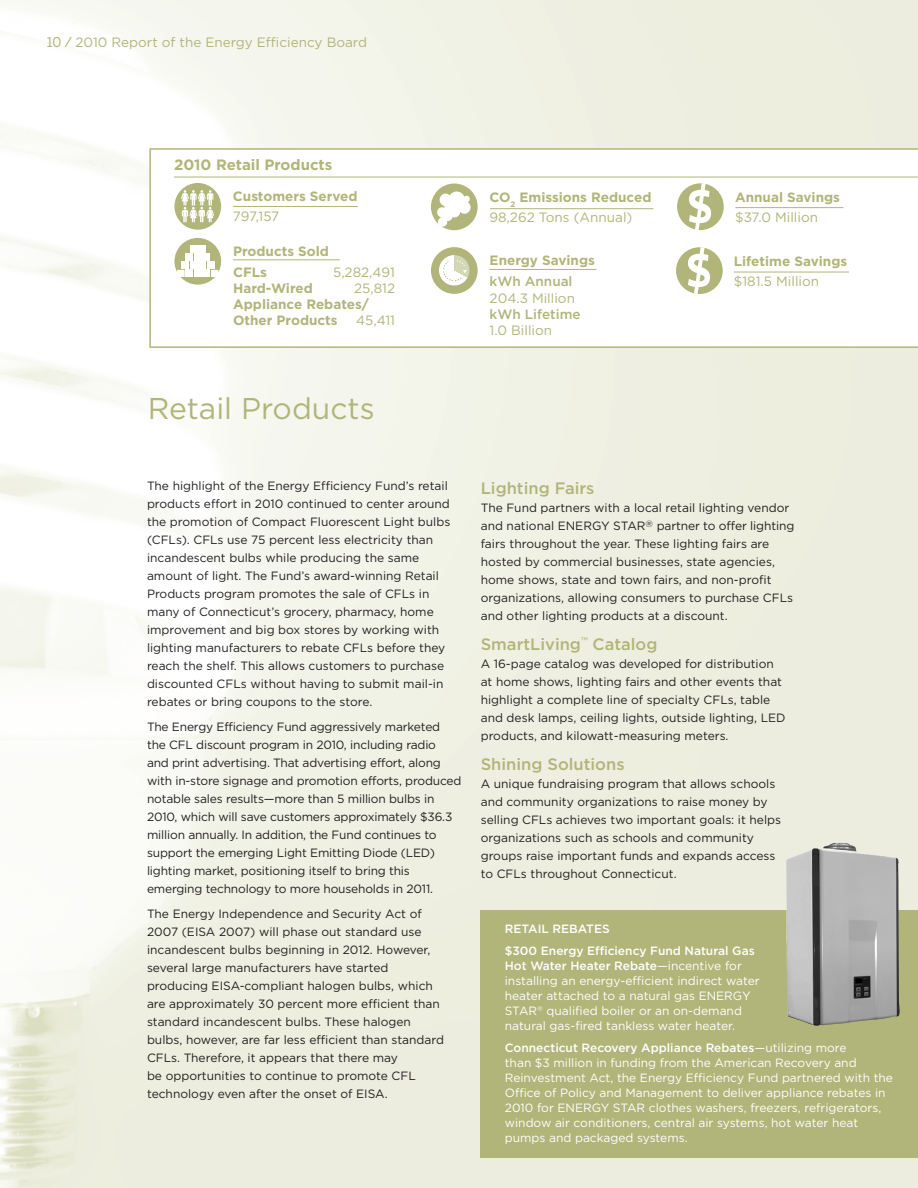
<style>
.page{position:relative;width:918px;height:1188px;background:#fff}
.page>*{position:absolute;margin:0;border:0;box-sizing:border-box;transform-origin:0 0}
.t1{font:30px "Gotham";color:#b1b579}
.t2{font:500 16.5px "Gotham";color:#b1b579}
.t3{font:700 15px "Gotham";color:#b1b579}
.t4{font:700 13.5px/21.3px "Gotham";color:#b1b579}
.t5{font:13.5px "Gotham";color:#b1b579}
.t6{font:500 13.5px "Gotham";color:#b1b579}
.t7{font:12px/18px "Gotham";color:#231f20}
.t8{font:12px/15px "Gotham";color:#fff}
.t9{font:500 12px/21.8px "Gotham";color:#fff}
.s1{font-family:"Benton Sans"}
.s2{font-weight:400}
.s3{font-weight:500}
</style>
<div class="page">
<svg style="left:149px;top:148px;width:769px;height:200px"></svg>
<div style="left:480px;top:910px;width:438px;height:248px;background:#b1b579"></div>
<img style="left:786px;top:843px;width:115px;height:183px">
<hr style="left:174px;top:177px;width:744px;height:1px;background:#b1b579">
<div style="left:174px;top:183px;width:47px;height:47px;background:#b1b579;border-radius:50%"></div>
<svg style="left:181px;top:190px;width:33px;height:32px"></svg>
<hr style="left:233px;top:206px;width:125px;height:1px;background:#b1b579">
<hr style="left:233px;top:259px;width:107px;height:1px;background:#b1b579">
<hr style="left:490px;top:208px;width:164px;height:1px;background:#b1b579">
<div style="left:431px;top:184px;width:47px;height:46px;background:#b1b579;border-radius:50%"></div>
<svg style="left:437px;top:191px;width:34px;height:36px"></svg>
<hr style="left:735px;top:207px;width:108px;height:1px;background:#b1b579">
<div style="left:677px;top:183px;width:47px;height:47px;background:#b1b579;border-radius:50%"></div>
<svg style="left:689px;top:183px;width:22px;height:47px"></svg>
<hr style="left:734px;top:272px;width:115px;height:1px;background:#b1b579">
<div style="left:676px;top:247px;width:47px;height:47px;background:#b1b579;border-radius:50%"></div>
<svg style="left:688px;top:247px;width:22px;height:47px"></svg>
<svg style="left:174px;top:238px;width:47px;height:47px"></svg>
<div style="left:190px;top:262px;width:7px;height:7px;background:#fff"></div>
<div style="left:186px;top:270px;width:7px;height:7px;background:#fff"></div>
<div style="left:194px;top:270px;width:7px;height:7px;background:#fff"></div>
<div style="left:182px;top:262px;width:7px;height:7px;background:#fff"></div>
<div style="left:199px;top:246px;width:7px;height:7px;background:#fff"></div>
<div style="left:203px;top:270px;width:7px;height:7px;background:#fff"></div>
<div style="left:194px;top:254px;width:7px;height:7px;background:#fff"></div>
<div style="left:186px;top:254px;width:7px;height:7px;background:#fff"></div>
<div style="left:190px;top:246px;width:7px;height:7px;background:#fff"></div>
<hr style="left:489px;top:269px;width:107px;height:1px;background:#b1b579">
<div style="left:431px;top:247px;width:47px;height:47px;background:#b1b579;border-radius:50%"></div>
<svg style="left:437px;top:255px;width:35px;height:33px"></svg>
<p class="t5" style="left:47px;top:34px;width:322px"><span class="s1">10 /</span> 2010 Report of the Energy Efficiency Board</p>
<p class="t3" style="left:174px;top:156px;width:160px">2010 Retail Products</p>
<p class="t4" style="left:233px;top:185px;width:126px">Customers Served</p>
<p class="t5" style="left:233px;top:209px;width:48px">797,157</p>
<p class="t4" style="left:233px;top:240px;width:97px">Products Sold<br>CFLs</p>
<p class="t5" style="left:333px;top:265px;width:64px">5,282,491</p>
<p class="t4" style="left:233px;top:277px;width:81px">Hard-Wired</p>
<p class="t5" style="left:354px;top:281px;width:43px">25,812</p>
<p class="t4" style="left:233px;top:296px;width:137px;line-height:16.2px">Appliance Rebates/<br>Other Products</p>
<p class="t5" style="left:356px;top:313px;width:41px">45,411</p>
<h1 class="t1" style="left:148px;top:392px;width:228px">Retail Products</h1>
<p class="t4" style="left:489px;top:187px;width:164px;line-height:20px">CO<sub>2</sub> Emissions Reduced<br><span class="s2">98,262 Tons (Annual)</span></p>
<p class="t4" style="left:735px;top:186px;width:106px">Annual Savings</p>
<p class="t5" style="left:735px;top:210px;width:84px">$37.0 Million</p>
<p class="t4" style="left:734px;top:251px;width:115px">Lifetime Savings</p>
<p class="t5" style="left:734px;top:274px;width:87px">$181.5 Million</p>
<p class="t4" style="left:490px;top:249px;width:107px">Energy Savings</p>
<p class="t6" style="left:490px;top:274px;width:84px">kWh Annual</p>
<p class="t5" style="left:490px;top:290px;width:87px">204.3 Million</p>
<p class="t6" style="left:490px;top:307px;width:93px">kWh Lifetime</p>
<p class="t5" style="left:490px;top:323px;width:64px">1.0 Billion</p>
<p class="t7" style="left:147px;top:477px;width:305px">The highlight of the Energy Efficiency Fund’s retail products effort in 2010 continued to center around the promotion of Compact Fluorescent Light bulbs (CFLs). CFLs use 75 percent less electricity than incandescent bulbs while producing the same amount of light. The Fund’s award-winning Retail Products program promotes the sale of CFLs in many of Connecticut’s grocery, pharmacy, home improvement and big box stores by working with lighting manufacturers to rebate CFLs before they reach the shelf. This allows customers to purchase discounted CFLs without having to submit mail-in rebates or bring coupons to the store.</p>
<p class="t7" style="left:147px;top:718px;width:316px">The Energy Efficiency Fund aggressively marketed the CFL discount program in 2010, including radio<br>and print advertising. That advertising effort, along with in-store signage and promotion efforts, produced notable sales results—more than 5 million bulbs in 2010, which will save customers approximately $36.3 million annually. In addition, the Fund continues to support the emerging Light Emitting Diode (LED) lighting market, positioning itself to bring this emerging technology to more households in 2011.</p>
<p class="t7" style="left:147px;top:904px;width:299px">The Energy Independence and Security Act of 2007 (EISA 2007) will phase out standard use incandescent bulbs beginning in 2012. However, several large manufacturers have started producing EISA-compliant halogen bulbs, which are approximately 30 percent more efficient than standard incandescent bulbs. These halogen bulbs, however, are far less efficient than standard CFLs. Therefore, it appears that there may<br>be opportunities to continue to promote CFL technology even after the onset of EISA.</p>
<h2 class="t2" style="left:481px;top:479px;width:115px">Lighting Fairs</h2>
<p class="t7" style="left:481px;top:499px;width:315px">The Fund partners with a local retail lighting vendor and national ENERGY STAR<sup>®</sup> partner to offer lighting fairs throughout the year. These lighting fairs are hosted by commercial businesses, state agencies, home shows, state and town fairs, and non-profit organizations, allowing consumers to purchase CFLs and other lighting products at a discount.</p>
<h2 class="t2" style="left:481px;top:635px;width:178px">SmartLiving<sup>™</sup> Catalog</h2>
<p class="t7" style="left:481px;top:654px;width:306px">A 16-page catalog was developed for distribution at home shows, lighting fairs and other events that highlight a complete line of specialty CFLs, table and desk lamps, ceiling lights, outside lighting, LED products, and kilowatt-measuring meters.</p>
<h2 class="t2" style="left:481px;top:755px;width:145px">Shining Solutions</h2>
<p class="t7" style="left:481px;top:774px;width:302px">A unique fundraising program that allows schools and community organizations to raise money by selling CFLs achieves two important goals: it helps organizations such as schools and community groups raise important funds and expands access to CFLs throughout Connecticut.</p>
<p class="t9" style="left:505px;top:918px;width:251px;text-indent:48px">Rebates<br>$300 Energy Efficiency Fund Natural Gas</p>
<p class="t8" style="left:505px;top:958px;width:256px"><span class="s3">Hot Water Heater Rebate</span>—incentive for installing an energy-efficient indirect water heater attached to a natural gas ENERGY STAR<sup>®</sup> qualified boiler or an on-demand natural gas-fired tankless water heater.</p>
<p class="t8" style="left:505px;top:1040px;width:390px"><span class="s3">Connecticut Recovery Appliance Rebates</span>—utilizing more<br>than $3 million in funding from the American Recovery and Reinvestment Act, the Energy Efficiency Fund partnered with the Office of Policy and Management to deliver appliance rebates in 2010 for ENERGY STAR clothes washers, freezers, refrigerators, window air conditioners, central air systems, hot water heat pumps and packaged systems.</p>
<p class="t9" style="left:505px;top:918px;width:17px">Retail</p>
</div>
